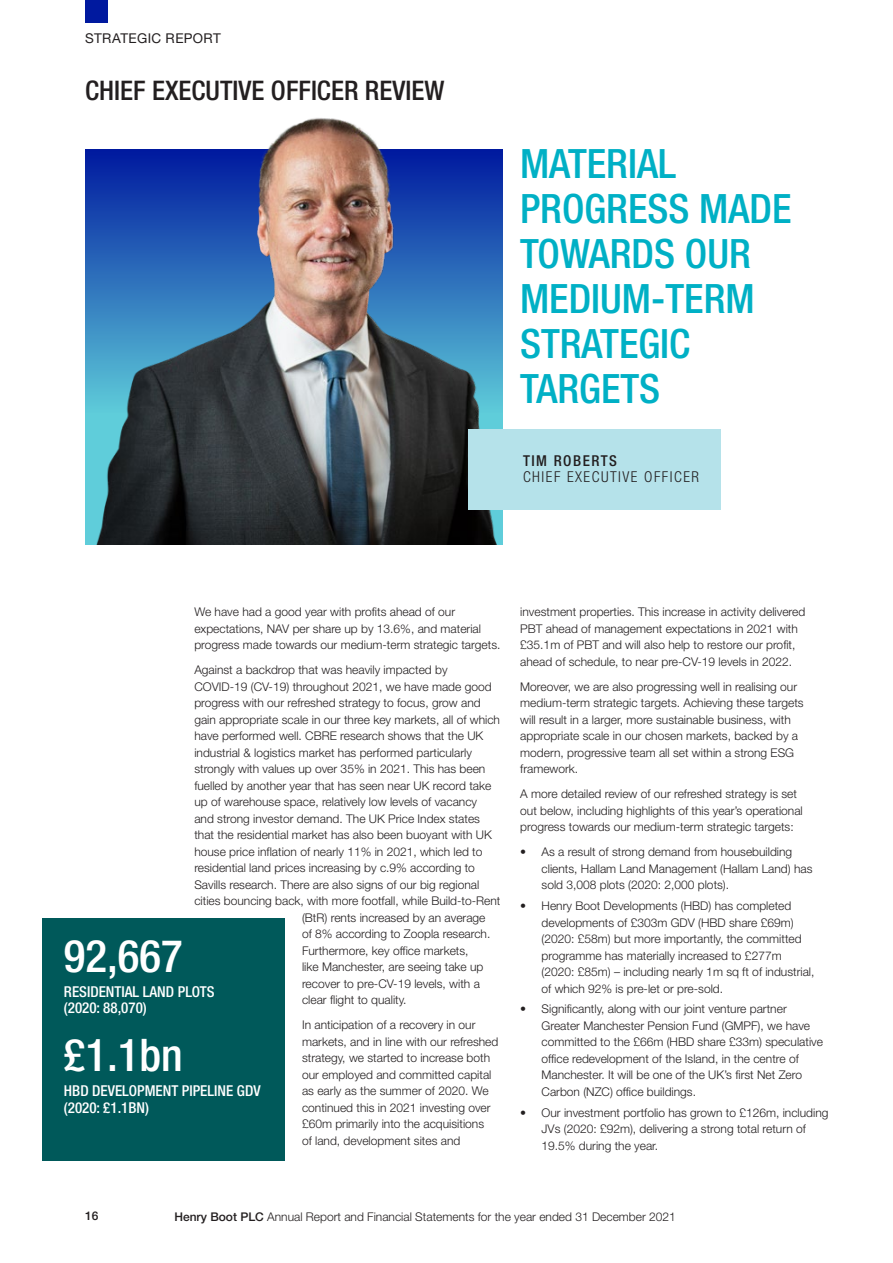
<style>
.page{position:relative;width:893px;height:1263px;background:#fff}
.page>*{position:absolute;margin:0;border:0;box-sizing:border-box;transform-origin:0 0}
.t1{font:500 condensed 45px "Helvetica Neue LT Std";color:#fff}
.t2{font:500 condensed 40.5px/45px "Helvetica Neue LT Std";color:#00b0c5}
.t3{font:500 condensed 27px "Helvetica Neue LT Std";color:#231f20}
.t4{font:500 condensed 15px/16.5px "Helvetica Neue LT Std";color:#fff}
.t5{font:300 condensed 15px "Helvetica Neue LT Std";letter-spacing:.1em;color:#231f20}
.t6{font:500 condensed 15px "Helvetica Neue LT Std";letter-spacing:.1em;color:#231f20}
.t7{font:13.5px "Helvetica Neue LT Std";letter-spacing:.03em;color:#231f20}
.t8{font:300 12px/16.5px "Helvetica Neue LT Std";color:#231f20}
.t9{font:500 12px "Helvetica Neue LT Std";color:#231f20}
.s1{font-weight:500}
</style>
<div class="page">
<div style="left:43px;top:918px;width:242px;height:243px;background:#00595a"></div>
<img style="left:85px;top:118px;width:418px;height:426px">
<div style="left:468px;top:429px;width:252px;height:81px;background:#b5e2ea"></div>
<div style="left:85px;top:0;width:23px;height:23px;background:#00199f"></div>
<p class="t7" style="left:85px;top:30px;width:138px">STRATEGIC REPORT</p>
<h3 class="t3" style="left:85px;top:74px;width:361px">CHIEF EXECUTIVE OFFICER REVIEW</h3>
<h2 class="t2" style="left:520px;top:140px;width:273px">MATERIAL<br>PROGRESS MADE<br>TOWARDS OUR<br>MEDIUM-TERM<br>STRATEGIC<br>TARGETS</h2>
<p class="t6" style="left:523px;top:451px;width:95px">TIM ROBERTS</p>
<p class="t5" style="left:523px;top:468px;width:177px">CHIEF EXECUTIVE OFFICER</p>
<p class="t8" style="left:194px;top:603px;width:308px">We have had a good year with profits ahead of our expectations, NAV per share up by 13.6%, and material progress made towards our medium-term strategic targets.</p>
<p class="t8" style="left:194px;top:661px;width:255px">Against a backdrop that was heavily impacted by</p>
<p class="t8" style="left:194px;top:678px;width:299px">COVID-19 (CV-19) throughout 2021, we have made good</p>
<p class="t8" style="left:194px;top:694px;width:288px">progress with our refreshed strategy to focus, grow and</p>
<p class="t8" style="left:194px;top:711px;width:307px">gain appropriate scale in our three key markets, all of which</p>
<p class="t8" style="left:194px;top:727px;width:290px">have performed well. CBRE research shows that the UK</p>
<p class="t8" style="left:194px;top:744px;width:279px">industrial &amp; logistics market has performed particularly</p>
<p class="t8" style="left:194px;top:760px;width:292px">strongly with values up over 35% in 2021. This has been</p>
<p class="t8" style="left:194px;top:777px;width:298px">fuelled by another year that has seen near UK record take</p>
<p class="t8" style="left:194px;top:793px;width:284px">up of warehouse space, relatively low levels of vacancy</p>
<p class="t8" style="left:194px;top:810px;width:287px">and strong investor demand. The UK Price Index states</p>
<p class="t8" style="left:194px;top:826px;width:299px">that the residential market has also been buoyant with UK</p>
<p class="t8" style="left:194px;top:843px;width:290px">house price inflation of nearly 11% in 2021, which led to</p>
<p class="t8" style="left:194px;top:859px;width:282px">residential land prices increasing by c.9% according to</p>
<p class="t8" style="left:194px;top:876px;width:287px">Savills research. There are also signs of our big regional</p>
<p class="t8" style="left:194px;top:892px;width:308px">cities bouncing back, with more footfall, while Build-to-Rent</p>
<p class="t8" style="left:302px;top:909px;width:185px">(BtR) rents increased by an average</p>
<p class="t8" style="left:302px;top:925px;width:190px">of 8% according to Zoopla research.</p>
<p class="t8" style="left:302px;top:942px;width:168px">Furthermore, key office markets,</p>
<p class="t8" style="left:302px;top:958px;width:183px">like Manchester, are seeing take up</p>
<p class="t8" style="left:302px;top:975px;width:179px">recover to pre-CV-19 levels, with a</p>
<p class="t8" style="left:302px;top:991px;width:106px">clear flight to quality.</p>
<p class="t8" style="left:302px;top:1016px;width:198px">In anticipation of a recovery in our markets, and in line with our refreshed strategy, we started to increase both our employed and committed capital as early as the summer of 2020. We continued this in 2021 investing over £60m primarily into the acquisitions<br>of land, development sites and</p>
<h1 class="t1" style="left:64px;top:929px;width:120px">92,667</h1>
<p class="t4" style="left:64px;top:983px;width:152px">RESIDENTIAL LAND PLOTS (2020: 88,070)</p>
<h1 class="t1" style="left:64px;top:1028px;width:120px">£1.1bn</h1>
<p class="t4" style="left:64px;top:1082px;width:198px">HBD DEVELOPMENT PIPELINE GDV (2020: £1.1BN)</p>
<p class="t8" style="left:520px;top:603px;width:286px">investment properties. This increase in activity delivered PBT ahead of management expectations in 2021 with £35.1m of PBT and will also help to restore our profit, ahead of schedule, to near pre-CV-19 levels in 2022.</p>
<p class="t8" style="left:520px;top:678px;width:285px">Moreover, we are also progressing well in realising our medium-term strategic targets. Achieving these targets will result in a larger, more sustainable business, with appropriate scale in our chosen markets, backed by a modern, progressive team all set within a strong ESG framework.</p>
<p class="t8" style="left:520px;top:785px;width:284px">A more detailed review of our refreshed strategy is set out below, including highlights of this year’s operational progress towards our medium-term strategic targets:</p>
<p class="t8" style="left:542px;top:843px;width:272px;text-indent:-21px">• As a result of strong demand from housebuilding clients, Hallam Land Management (Hallam Land) has sold 3,008 plots (2020: 2,000 plots).</p>
<p class="t8" style="left:542px;top:897px;width:274px;text-indent:-21px">• Henry Boot Developments (HBD) has completed developments of £303m GDV (HBD share £69m) (2020: £58m) but more importantly, the committed programme has materially increased to £277m (2020: £85m) – including nearly 1m sq ft of industrial, of which 92% is pre-let or pre-sold.</p>
<p class="t8" style="left:542px;top:1000px;width:283px;text-indent:-21px">• Significantly, along with our joint venture partner Greater Manchester Pension Fund (GMPF), we have committed to the £66m (HBD share £33m) speculative office redevelopment of the Island, in the centre of Manchester. It will be one of the UK’s first Net Zero Carbon (NZC) office buildings.</p>
<p class="t8" style="left:542px;top:1104px;width:288px;text-indent:-21px">• Our investment portfolio has grown to £126m, including<br>JVs (2020: £92m), delivering a strong total return of<br>19.5% during the year.</p>
<p class="t9" style="left:85px;top:1208px;width:15px">16</p>
<p class="t8" style="left:174px;top:1208px;width:503px"><span class="s1">Henry Boot PLC</span> Annual Report and Financial Statements for the year ended 31 December 2021</p>
</div>
